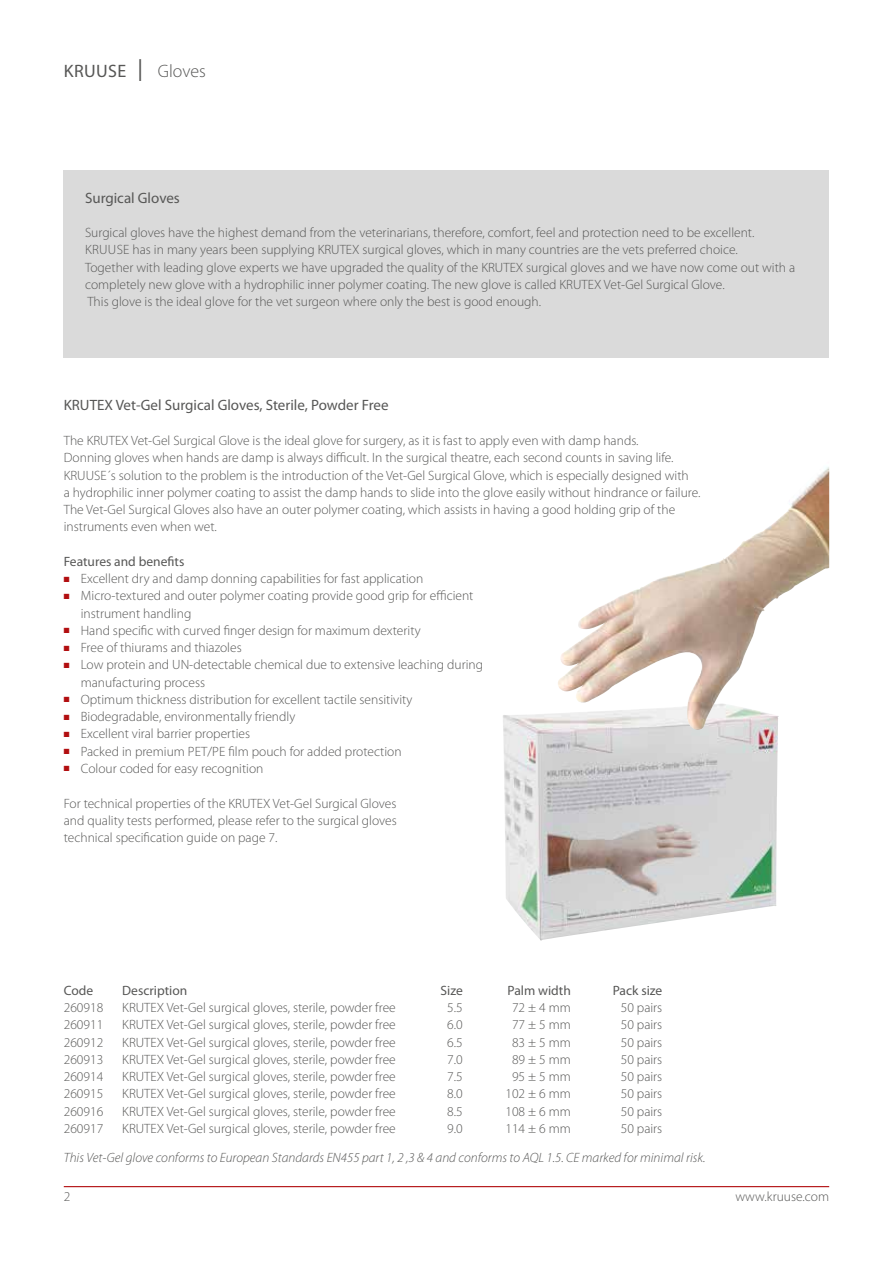
<style>
.page{position:relative;width:893px;height:1263px;background:#fff}
.page>*{position:absolute;margin:0;border:0;box-sizing:border-box;transform-origin:0 0}
.t1{font:18px "Myriad Pro";letter-spacing:.02em;color:#575756}
.t2{font:15px "Myriad Pro";color:#575756}
.t3{font:300 13.5px/17.2px "Myriad Pro";color:#575756}
.t4{font:italic 300 13.5px "Myriad Pro";color:#575756}
.t5{font:13.5px "Myriad Pro";color:#575756}
.s1{font-size:32.4px}
.s2{font-weight:300}
.s3{color:#b20e10}
</style>
<div class="page">
<div style="left:64px;top:170px;width:765px;height:188px;background:#dadada"></div>
<hr style="left:64px;top:1186px;width:765px;height:1px;background:#b20e10">
<img style="left:503px;top:713px;width:275px;height:227px">
<img style="left:558px;top:467px;width:271px;height:263px">
<h1 class="t1" style="left:64px;top:60px;width:143px">KRUUSE <span class="s1">I</span> <span class="s2">Gloves</span></h1>
<p class="t2" style="left:85px;top:188px;width:96px">Surgical Gloves</p>
<p class="t3" style="left:85px;top:224px;width:712px">Surgical gloves have the highest demand from the veterinarians, therefore, comfort, feel and protection need to be excellent.<br>KRUUSE has in many years been supplying KRUTEX surgical gloves, which in many countries are the vets preferred choice.<br>Together with leading glove experts we have upgraded the quality of the KRUTEX surgical gloves and we have now come out with a completely new glove with a hydrophilic inner polymer coating. The new glove is called KRUTEX Vet-Gel Surgical Glove.<br>This glove is the ideal glove for the vet surgeon where only the best is good enough.</p>
<p class="t2" style="left:64px;top:396px;width:326px">KRUTEX Vet-Gel Surgical Gloves, Sterile, Powder Free</p>
<p class="t3" style="left:64px;top:432px;width:638px">The KRUTEX Vet-Gel Surgical Glove is the ideal glove for surgery, as it is fast to apply even with damp hands.<br>Donning gloves when hands are damp is always difficult. In the surgical theatre, each second counts in saving life.<br>KRUUSE´s solution to the problem is the introduction of the Vet-Gel Surgical Glove, which is especially designed with<br>a hydrophilic inner polymer coating to assist the damp hands to slide into the glove easily without hindrance or failure.<br>The Vet-Gel Surgical Gloves also have an outer polymer coating, which assists in having a good holding grip of the instruments even when wet.</p>
<p class="t5" style="left:64px;top:553px;width:122px">Features and benefits</p>
<p class="t3" style="left:64px;top:570px;width:361px"><span class="s3">■</span> Excellent dry and damp donning capabilities for fast application</p>
<p class="t3" style="left:81px;top:587px;width:394px;text-indent:-17px"><span class="s3">■</span> Micro-textured and outer polymer coating provide good grip for efficient instrument handling</p>
<p class="t3" style="left:64px;top:622px;width:358px"><span class="s3">■</span> Hand specific with curved finger design for maximum dexterity</p>
<p class="t3" style="left:64px;top:639px;width:179px"><span class="s3">■</span> Free of thiurams and thiazoles</p>
<p class="t3" style="left:81px;top:656px;width:404px;text-indent:-17px"><span class="s3">■</span> Low protein and UN-detectable chemical due to extensive leaching during manufacturing process</p>
<p class="t3" style="left:64px;top:691px;width:350px"><span class="s3">■</span> Optimum thickness distribution for excellent tactile sensitivity</p>
<p class="t3" style="left:64px;top:708px;width:233px"><span class="s3">■</span> Biodegradable, environmentally friendly</p>
<p class="t3" style="left:64px;top:725px;width:188px"><span class="s3">■</span> Excellent viral barrier properties</p>
<p class="t3" style="left:64px;top:742px;width:339px"><span class="s3">■</span> Packed in premium PET/PE film pouch for added protection</p>
<p class="t3" style="left:64px;top:760px;width:201px"><span class="s3">■</span> Colour coded for easy recognition</p>
<p class="t3" style="left:64px;top:794px;width:334px;text-align:justify">For technical properties of the KRUTEX Vet-Gel Surgical Gloves and quality tests performed, please refer to the surgical gloves technical specification guide on page 7.</p>
<p class="t5" style="left:64px;top:982px;width:31px">Code</p>
<p class="t5" style="left:122px;top:982px;width:67px">Description</p>
<p class="t5" style="left:441px;top:982px;width:24px">Size</p>
<p class="t5" style="left:507px;top:982px;width:65px">Palm width</p>
<p class="t5" style="left:613px;top:982px;width:51px">Pack size</p>
<p class="t3" style="left:64px;top:999px;width:41px">260918</p>
<p class="t3" style="left:122px;top:999px;width:275px">KRUTEX Vet-Gel surgical gloves, sterile, powder free</p>
<p class="t3" style="left:447px;top:999px;width:17px">5.5</p>
<p class="t3" style="left:512px;top:999px;width:60px">72 ± 4 mm</p>
<p class="t3" style="left:621px;top:999px;width:43px">50 pairs</p>
<p class="t3" style="left:64px;top:1016px;width:41px">260911</p>
<p class="t3" style="left:122px;top:1016px;width:275px">KRUTEX Vet-Gel surgical gloves, sterile, powder free</p>
<p class="t3" style="left:447px;top:1016px;width:17px">6.0</p>
<p class="t3" style="left:512px;top:1016px;width:60px">77 ± 5 mm</p>
<p class="t3" style="left:621px;top:1016px;width:43px">50 pairs</p>
<p class="t3" style="left:64px;top:1033px;width:41px">260912</p>
<p class="t3" style="left:122px;top:1033px;width:275px">KRUTEX Vet-Gel surgical gloves, sterile, powder free</p>
<p class="t3" style="left:447px;top:1033px;width:17px">6.5</p>
<p class="t3" style="left:512px;top:1033px;width:60px">83 ± 5 mm</p>
<p class="t3" style="left:621px;top:1033px;width:43px">50 pairs</p>
<p class="t3" style="left:64px;top:1051px;width:41px">260913</p>
<p class="t3" style="left:122px;top:1051px;width:275px">KRUTEX Vet-Gel surgical gloves, sterile, powder free</p>
<p class="t3" style="left:447px;top:1051px;width:17px">7.0</p>
<p class="t3" style="left:512px;top:1051px;width:60px">89 ± 5 mm</p>
<p class="t3" style="left:621px;top:1051px;width:43px">50 pairs</p>
<p class="t3" style="left:64px;top:1068px;width:41px">260914</p>
<p class="t3" style="left:122px;top:1068px;width:275px">KRUTEX Vet-Gel surgical gloves, sterile, powder free</p>
<p class="t3" style="left:447px;top:1068px;width:17px">7.5</p>
<p class="t3" style="left:512px;top:1068px;width:60px">95 ± 5 mm</p>
<p class="t3" style="left:621px;top:1068px;width:43px">50 pairs</p>
<p class="t3" style="left:64px;top:1085px;width:41px">260915</p>
<p class="t3" style="left:122px;top:1085px;width:275px">KRUTEX Vet-Gel surgical gloves, sterile, powder free</p>
<p class="t3" style="left:447px;top:1085px;width:17px">8.0</p>
<p class="t3" style="left:505px;top:1085px;width:67px">102 ± 6 mm</p>
<p class="t3" style="left:621px;top:1085px;width:43px">50 pairs</p>
<p class="t3" style="left:64px;top:1102px;width:41px">260916</p>
<p class="t3" style="left:122px;top:1102px;width:275px">KRUTEX Vet-Gel surgical gloves, sterile, powder free</p>
<p class="t3" style="left:447px;top:1102px;width:17px">8.5</p>
<p class="t3" style="left:505px;top:1102px;width:67px">108 ± 6 mm</p>
<p class="t3" style="left:621px;top:1102px;width:43px">50 pairs</p>
<p class="t3" style="left:64px;top:1120px;width:41px">260917</p>
<p class="t3" style="left:122px;top:1120px;width:275px">KRUTEX Vet-Gel surgical gloves, sterile, powder free</p>
<p class="t3" style="left:447px;top:1120px;width:17px">9.0</p>
<p class="t3" style="left:505px;top:1120px;width:67px">114 ± 6 mm</p>
<p class="t3" style="left:621px;top:1120px;width:43px">50 pairs</p>
<p class="t4" style="left:64px;top:1149px;width:643px">This Vet-Gel glove conforms to European Standards EN455 part 1, 2 ,3 &amp; 4 and conforms to AQL 1.5. CE marked for minimal risk.</p>
<p class="t3" style="left:64px;top:1188px;width:8px">2</p>
<p class="t3" style="left:735px;top:1188px;width:95px">www.kruuse.com</p>
</div>
